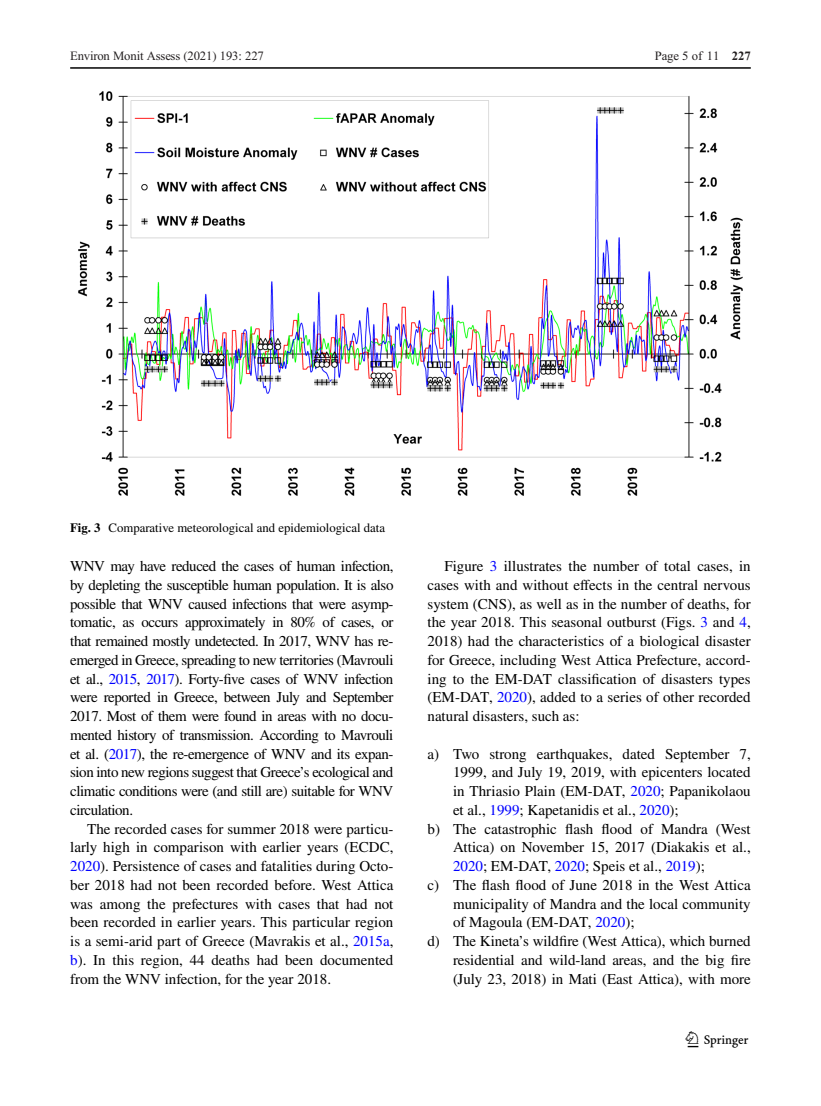
<style>
.page{position:relative;width:821px;height:1106px;background:#fff}
.page>*{position:absolute;margin:0;border:0;box-sizing:border-box;transform-origin:0 0}
.t1{font:22.5px "Springnew Regular 3";color:#000}
.t2{font:15px/18.8px "STIX Regular 2";color:#000;text-align:justify}
.t3{font:12.75px "STIX Regular 2";color:#000}
.t4{font:12.75px "Adv TT3713 a 231";color:#231f20}
.s1{font-family:"Adv T Tb 8864 ccf.B"}
.s2{font-family:"STIX";font-weight:700}
.s3{color:#00f}
</style>
<div class="page">
<hr style="left:70px;top:67px;width:680px;height:2px;background:#000">
<img style="left:78px;top:91px;width:665px;height:405px">
<p class="t4" style="left:70px;top:51px;width:195px">Environ Monit Assess (2021) 193: 227</p>
<p class="t4" style="left:654px;top:51px;width:97px">Page 5 of 11 <span class="s1">227</span></p>
<p class="t3" style="left:70px;top:519px;width:316px"><span class="s2">Fig. 3</span> Comparative meteorological and epidemiological data</p>
<p class="t2" style="left:70px;top:557px;width:325px">WNV may have reduced the cases of human infection, by depleting the susceptible human population. It is also possible that WNV caused infections that were asymp&shy;tomatic, as occurs approximately in 80% of cases, or that remained mostly undetected. In 2017, WNV has re&shy;emerged in Greece, spreading to new territories (Mavrouli et al., <span class="s3">2015</span>, <span class="s3">2017</span>). Forty-five cases of WNV infection were reported in Greece, between July and September 2017. Most of them were found in areas with no docu&shy;mented history of transmission. According to Mavrouli et al. (<span class="s3">2017</span>), the re-emergence of WNV and its expan&shy;sion into new regions suggest that Greece’s ecological and climatic conditions were (and still are) suitable for WNV circulation.</p>
<p class="t2" style="left:70px;top:820px;width:325px;text-indent:17px">The recorded cases for summer 2018 were particu&shy;larly high in comparison with earlier years (ECDC, <span class="s3">2020</span>). Persistence of cases and fatalities during Octo&shy;ber 2018 had not been recorded before. West Attica was among the prefectures with cases that had not been recorded in earlier years. This particular region is a semi-arid part of Greece (Mavrakis et al., <span class="s3">2015a</span>, <span class="s3">b</span>). In this region, 44 deaths had been documented from the WNV infection, for the year 2018.</p>
<p class="t2" style="left:427px;top:557px;width:325px;text-indent:17px">Figure <span class="s3">3</span> illustrates the number of total cases, in cases with and without effects in the central nervous system (CNS), as well as in the number of deaths, for the year 2018. This seasonal outburst (Figs. <span class="s3">3</span> and <span class="s3">4</span>, 2018) had the characteristics of a biological disaster for Greece, including West Attica Prefecture, accord&shy;ing to the EM-DAT classification of disasters types (EM-DAT, <span class="s3">2020</span>), added to a series of other recorded natural disasters, such as:</p>
<p class="t2" style="left:427px;top:745px;width:325px">a) Two strong earthquakes, dated September 7,</p>
<p class="t2" style="left:453px;top:764px;width:299px">1999, and July 19, 2019, with epicenters located</p>
<p class="t2" style="left:453px;top:782px;width:299px">in Thriasio Plain (EM-DAT, <span class="s3">2020</span>; Papanikolaou</p>
<p class="t2" style="left:453px;top:801px;width:227px">et al., <span class="s3">1999</span>; Kapetanidis et al., <span class="s3">2020</span>);</p>
<p class="t2" style="left:427px;top:820px;width:325px">b) The catastrophic flash flood of Mandra (West</p>
<p class="t2" style="left:453px;top:839px;width:299px">Attica) on November 15, 2017 (Diakakis et al.,</p>
<p class="t2" style="left:453px;top:857px;width:253px"><span class="s3">2020</span>; EM-DAT, <span class="s3">2020</span>; Speis et al., <span class="s3">2019</span>);</p>
<p class="t2" style="left:427px;top:876px;width:325px">c) The flash flood of June 2018 in the West Attica</p>
<p class="t2" style="left:453px;top:895px;width:299px">municipality of Mandra and the local community</p>
<p class="t2" style="left:453px;top:914px;width:183px">of Magoula (EM-DAT, <span class="s3">2020</span>);</p>
<p class="t2" style="left:427px;top:932px;width:325px">d) The Kineta’s wildfire (West Attica), which burned</p>
<p class="t2" style="left:453px;top:951px;width:299px">residential and wild-land areas, and the big fire</p>
<p class="t2" style="left:453px;top:970px;width:299px">(July 23, 2018) in Mati (East Attica), with more</p>
<h1 class="t1" style="left:687px;top:1031px;width:62px">1 3</h1>
</div>
